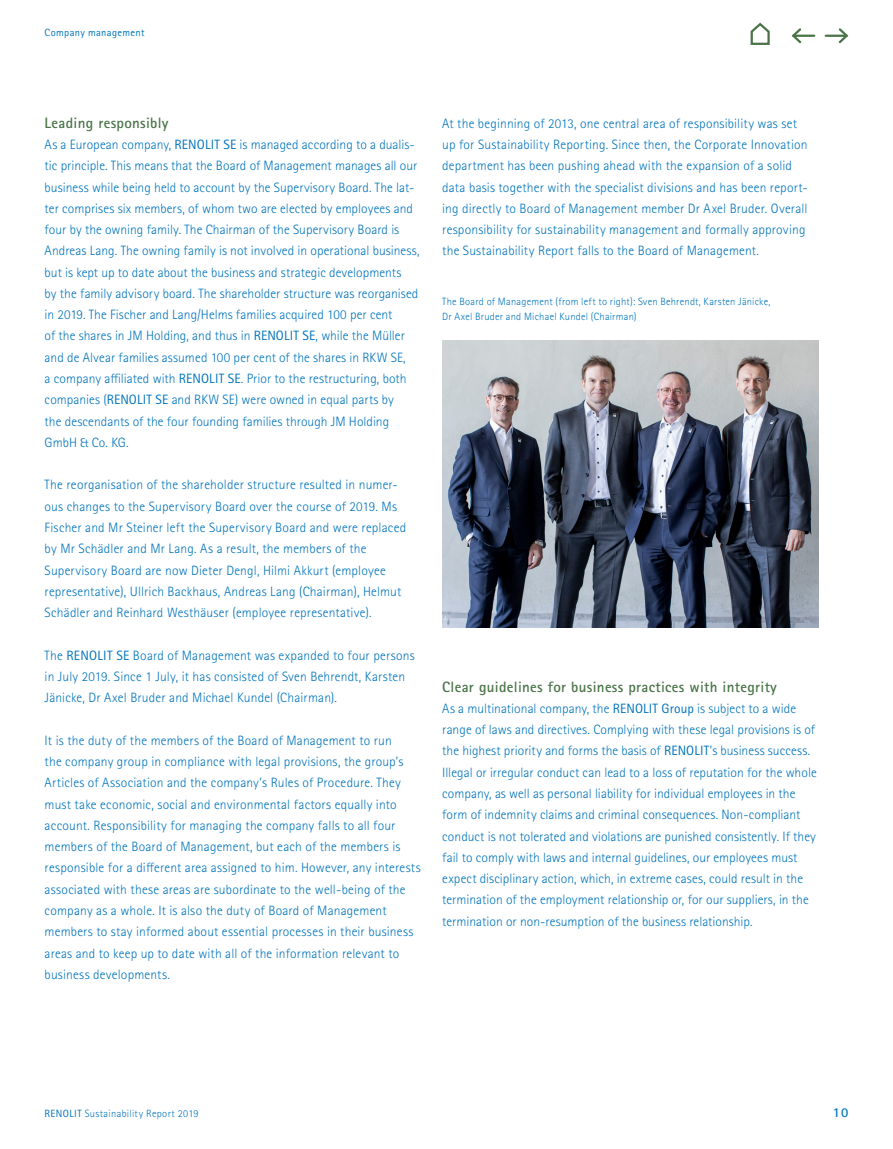
<style>
.page{position:relative;width:893px;height:1149px;background:#fff}
.page>*{position:absolute;margin:0;border:0;box-sizing:border-box;transform-origin:0 0}
.t1{font:700 15px "Rotis Sans Serif Std";letter-spacing:.02em;color:#4a7448}
.t2{font:300 13.5px/21.3px "Rotis Sans Serif Std";letter-spacing:.005em;color:#0074bc}
.t3{font:700 13.5px "Rotis Sans Serif Std";color:#0074bc}
.t4{font:300 10.5px/15px "Rotis Sans Serif Std";letter-spacing:.025em;color:#0074bc}
.t5{font:10.5px "Rotis Sans Serif Std";letter-spacing:.035em;color:#0074bc}
.s1{font-weight:400}
</style>
<div class="page">
<img style="left:442px;top:340px;width:377px;height:287px">
<svg style="left:750px;top:22px;width:20px;height:23px"></svg>
<svg style="left:824px;top:28px;width:25px;height:16px"></svg>
<svg style="left:791px;top:28px;width:25px;height:16px"></svg>
<p class="t5" style="left:45px;top:26px;width:101px">Company management</p>
<p class="t1" style="left:45px;top:113px;width:125px">Leading responsibly</p>
<p class="t2" style="left:45px;top:134px;width:377px">As a European company, <span class="s1">RENOLIT SE</span> is managed according to a dualis&shy;tic principle. This means that the Board of Management manages all our business while being held to account by the Supervisory Board. The lat&shy;ter comprises six members, of whom two are elected by employees and four by the owning family. The Chairman of the Supervisory Board is Andreas Lang. The owning family is not involved in operational business, but is kept up to date about the business and strategic developments<br>by the family advisory board. The shareholder structure was reorganised in 2019. The Fischer and Lang/Helms families acquired 100 per cent<br>of the shares in JM Holding, and thus in <span class="s1">RENOLIT SE</span>, while the Müller and de Alvear families assumed 100 per cent of the shares in RKW SE,<br>a company affiliated with <span class="s1">RENOLIT SE</span>. Prior to the restructuring, both companies (<span class="s1">RENOLIT SE</span> and RKW SE) were owned in equal parts by<br>the descendants of the four founding families through JM Holding GmbH &amp; Co. KG.</p>
<p class="t2" style="left:45px;top:474px;width:363px">The reorganisation of the shareholder structure resulted in numer&shy;ous changes to the Supervisory Board over the course of 2019. Ms Fischer and Mr Steiner left the Supervisory Board and were replaced by Mr Schädler and Mr Lang. As a result, the members of the Supervisory Board are now Dieter Dengl, Hilmi Akkurt (employee representative), Ullrich Backhaus, Andreas Lang (Chairman), Helmut Schädler and Reinhard Westhäuser (employee representative).</p>
<p class="t2" style="left:45px;top:644px;width:372px">The <span class="s1">RENOLIT SE</span> Board of Management was expanded to four persons in July 2019. Since 1 July, it has consisted of Sven Behrendt, Karsten<br>Jänicke, Dr Axel Bruder and Michael Kundel (Chairman).</p>
<p class="t2" style="left:45px;top:729px;width:378px">It is the duty of the members of the Board of Management to run<br>the company group in compliance with legal provisions, the group’s Articles of Association and the company’s Rules of Procedure. They must take economic, social and environmental factors equally into account. Responsibility for managing the company falls to all four members of the Board of Management, but each of the members is responsible for a different area assigned to him. However, any interests associated with these areas are subordinate to the well-being of the company as a whole. It is also the duty of Board of Management members to stay informed about essential processes in their business areas and to keep up to date with all of the information relevant to business developments.</p>
<p class="t2" style="left:442px;top:113px;width:367px">At the beginning of 2013, one central area of responsibility was set up for Sustainability Reporting. Since then, the Corporate Innovation department has been pushing ahead with the expansion of a solid data basis together with the specialist divisions and has been report&shy;ing directly to Board of Management member Dr Axel Bruder. Overall responsibility for sustainability management and formally approving the Sustainability Report falls to the Board of Management.</p>
<p class="t4" style="left:442px;top:294px;width:330px">The Board of Management (from left to right): Sven Behrendt, Karsten Jänicke,<br>Dr Axel Bruder and Michael Kundel (Chairman)</p>
<p class="t1" style="left:442px;top:676px;width:336px">Clear guidelines for business practices with integrity</p>
<p class="t2" style="left:442px;top:697px;width:376px">As a multinational company, the <span class="s1">RENOLIT Group</span> is subject to a wide range of laws and directives. Complying with these legal provisions is of the highest priority and forms the basis of <span class="s1">RENOLIT</span>’s business success.<br>Illegal or irregular conduct can lead to a loss of reputation for the whole company, as well as personal liability for individual employees in the form of indemnity claims and criminal consequences. Non-compliant conduct is not tolerated and violations are punished consistently. If they fail to comply with laws and internal guidelines, our employees must expect disciplinary action, which, in extreme cases, could result in the termination of the employment relationship or, for our suppliers, in the termination or non-resumption of the business relationship.</p>
<p class="t4" style="left:45px;top:1105px;width:155px"><span class="s1">RENOLIT</span> Sustainability Report 2019</p>
<p class="t3" style="left:833px;top:1103px;width:17px">10</p>
</div>
